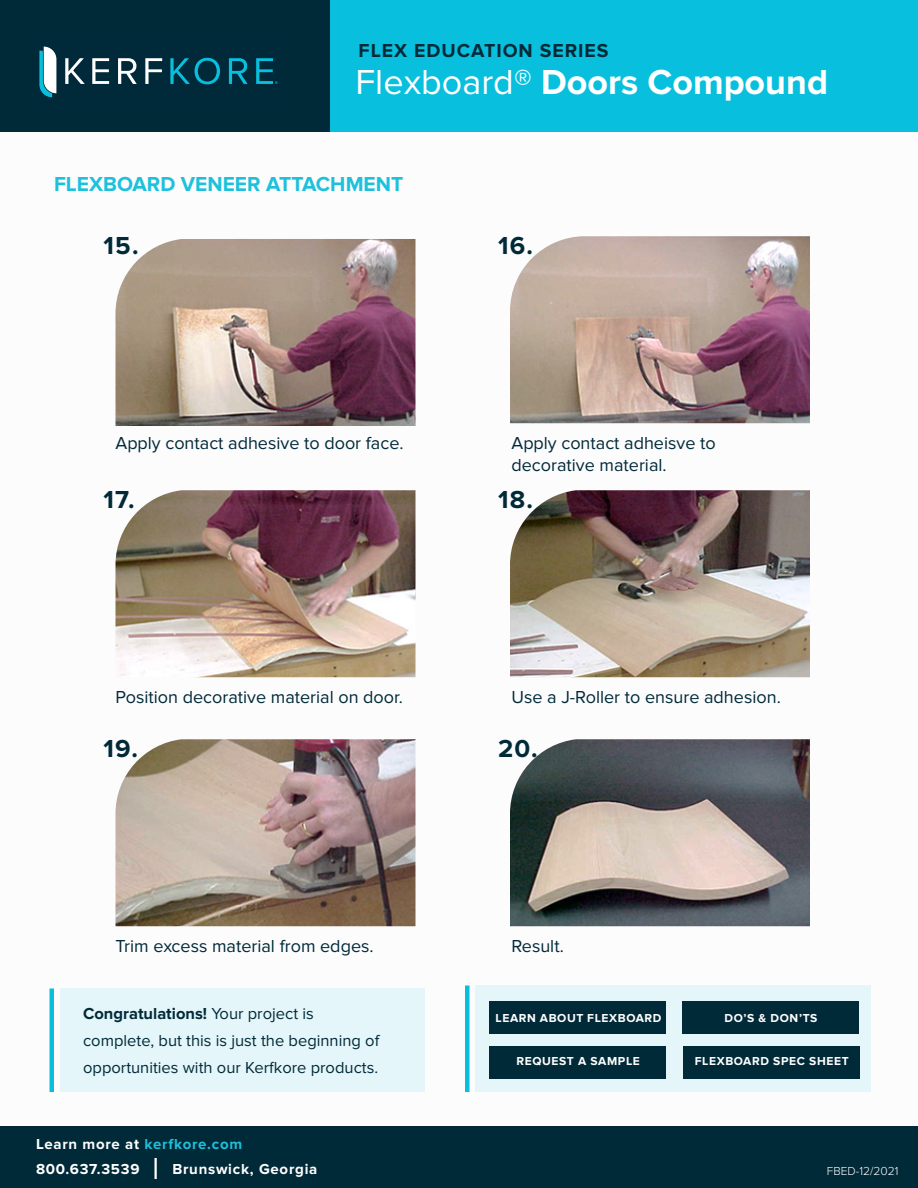
<style>
.page{position:relative;width:918px;height:1188px;background:#fff}
.page>*{position:absolute;margin:0;border:0;box-sizing:border-box;transform-origin:0 0}
.t1{font:700 36px "Proxima Nova";color:#fff}
.t2{font:700 25.5px "Proxima Nova";letter-spacing:.05em;color:#012a39}
.Paragraph_Style_1{font:700 21px "Proxima Nova";color:#1dc1dc}
.t3{font:700 19.5px "Proxima Nova";letter-spacing:.05em;color:#012a39}
.Paragraph_Style_1-2{font:18px/21.6px "Proxima Nova";color:#012a39}
.Paragraph_Style_1-3{font:16.5px/27px "Proxima Nova";color:#012a39}
.t4{font:700 15px "Proxima Nova";letter-spacing:.05em;color:#fff}
.t5{font:700 15px "Proxima Nova";letter-spacing:.05em;color:#1dc1dc}
.t6{font:700 12px "Proxima Nova";letter-spacing:.05em;color:#fff}
.t7{font:300 12px "Proxima Nova";color:#fff}
.s1{font-weight:400}
.s2{font-weight:700}
.s3{color:#fff}
</style>
<div class="page">
<div style="left:312px;top:0;width:606px;height:132px;background:#08c0de"></div>
<div style="left:0;top:0;width:330px;height:132px;background:#012a39"></div>
<img style="left:510px;top:236px;width:300px;height:187px">
<img style="left:116px;top:490px;width:300px;height:187px">
<img style="left:116px;top:239px;width:300px;height:187px">
<img style="left:116px;top:739px;width:300px;height:187px">
<img style="left:510px;top:739px;width:300px;height:187px">
<img style="left:510px;top:490px;width:300px;height:187px">
<div style="left:60px;top:988px;width:364px;height:104px;background:#e4f6f9"></div>
<hr style="left:50px;top:988px;width:4px;height:104px;background:#08c0de">
<div style="left:476px;top:986px;width:396px;height:106px;background:#e4f6f9"></div>
<div style="left:490px;top:1001px;width:176px;height:33px;background:#012a39"></div>
<div style="left:490px;top:1046px;width:176px;height:33px;background:#012a39"></div>
<div style="left:682px;top:1001px;width:177px;height:33px;background:#012a39"></div>
<div style="left:683px;top:1046px;width:176px;height:33px;background:#012a39"></div>
<div style="left:465px;top:986px;width:5px;height:106px;background:#08c0de"></div>
<div style="left:0;top:1126px;width:918px;height:62px;background:#012a39"></div>
<hr style="left:154px;top:1158px;width:3px;height:21px;background:#fff">
<svg style="left:65px;top:58px;width:20px;height:26px"></svg>
<svg style="left:92px;top:58px;width:17px;height:26px"></svg>
<svg style="left:118px;top:58px;width:19px;height:26px"></svg>
<svg style="left:145px;top:58px;width:17px;height:26px"></svg>
<svg style="left:170px;top:58px;width:50px;height:26px"></svg>
<svg style="left:229px;top:58px;width:19px;height:26px"></svg>
<svg style="left:39px;top:47px;width:17px;height:50px"></svg>
<svg style="left:256px;top:58px;width:22px;height:26px"></svg>
<p class="t3" style="left:359px;top:39px;width:252px">FLEX EDUCATION SERIES</p>
<p class="t1" style="left:356px;top:62px;width:474px"><span class="s1">Flexboard®</span> Doors Compound</p>
<p class="Paragraph_Style_1" style="left:54px;top:172px;width:351px">FLEXBOARD VENEER ATTACHMENT</p>
<p class="t2" style="left:104px;top:231px;width:37px">15.</p>
<p class="t2" style="left:498px;top:231px;width:37px">16.</p>
<p class="Paragraph_Style_1-2" style="left:116px;top:433px;width:290px">Apply contact adhesive to door face.</p>
<p class="Paragraph_Style_1-2" style="left:512px;top:433px;width:206px">Apply contact adheisve to decorative material.</p>
<p class="t2" style="left:104px;top:484px;width:33px">17.</p>
<p class="t2" style="left:498px;top:484px;width:37px">18.</p>
<p class="Paragraph_Style_1-2" style="left:116px;top:686px;width:289px">Position decorative material on door.</p>
<p class="Paragraph_Style_1-2" style="left:512px;top:686px;width:271px">Use a J-Roller to ensure adhesion.</p>
<p class="t2" style="left:103px;top:733px;width:36px">19.</p>
<p class="t2" style="left:498px;top:733px;width:41px">20.</p>
<p class="Paragraph_Style_1-2" style="left:116px;top:935px;width:260px">Trim excess material from edges.</p>
<p class="Paragraph_Style_1-2" style="left:512px;top:935px;width:54px">Result.</p>
<p class="Paragraph_Style_1-3" style="left:83px;top:1000px;width:298px"><span class="s2">Congratulations!</span> Your project is complete, but this is just the beginning of opportunities with our Kerfkore products.</p>
<p class="t6" style="left:496px;top:1011px;width:167px">LEARN ABOUT FLEXBOARD</p>
<p class="t6" style="left:517px;top:1055px;width:125px">REQUEST A SAMPLE</p>
<p class="t6" style="left:725px;top:1011px;width:94px">DO’S &amp; DON’TS</p>
<p class="t6" style="left:695px;top:1055px;width:155px">FLEXBOARD SPEC SHEET</p>
<p class="t5" style="left:36px;top:1135px;width:208px"><span class="s3">Learn more at</span> kerfkore.com</p>
<p class="t4" style="left:36px;top:1161px;width:105px">800.637.3539</p>
<p class="t4" style="left:172px;top:1161px;width:146px">Brunswick, Georgia</p>
<p class="t7" style="left:827px;top:1162px;width:73px">FBED-12/2021</p>
</div>
